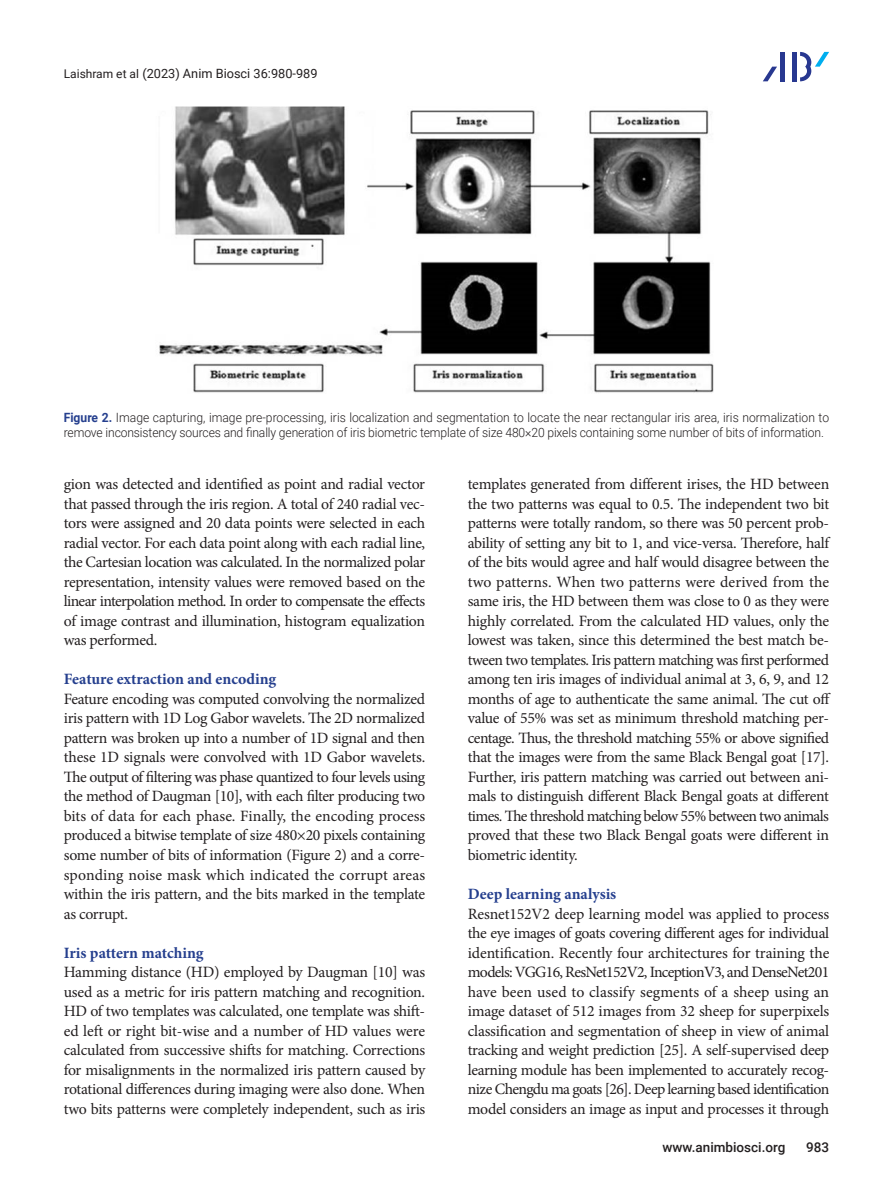
<style>
.page{position:relative;width:893px;height:1191px;background:#fff}
.page>*{position:absolute;margin:0;border:0;box-sizing:border-box;transform-origin:0 0}
.본문{font:15.75px/19.5px "Minion Pro";letter-spacing:-.02em;color:#231f20;text-align:justify}
.중제목{font:700 15.75px "Minion Pro";color:#253f8e}
.t1{font:500 13.5px "Roboto";color:#231f20}
.표_그림__제목{font:300 12.75px/15px "Roboto";letter-spacing:-.01em;color:#231f20;scale:.95 1}
.t2{font:12.75px "Roboto";color:#231f20}
.s1{font-size:12px}
.s2{font-weight:700;color:#253f8e}
</style>
<div class="page">
<div style="left:792px;top:52px;width:5px;height:29px;background:#283890"></div>
<hr style="left:781px;top:52px;width:4px;height:29px;background:#283890">
<svg style="left:763px;top:67px;width:14px;height:14px"></svg>
<svg style="left:800px;top:52px;width:29px;height:29px"></svg>
<img style="left:159px;top:106px;width:555px;height:287px">
<p class="t2" style="left:64px;top:65px;width:255px"><span class="s1">Laishram et al</span> (2023) Anim Biosci 36:980-989</p>
<p class="표_그림__제목" style="left:64px;top:409px;width:807px"><span class="s2">Figure 2.</span> Image capturing, image pre-processing, iris localization and segmentation to locate the near rectangular iris area, iris normalization to remove inconsistency sources and finally generation of iris biometric template of size 480×20 pixels containing some number of bits of information.</p>
<p class="본문" style="left:64px;top:474px;width:363px">gion was detected and identified as point and radial vector that passed through the iris region. A total of 240 radial vec&shy;tors were assigned and 20 data points were selected in each radial vector. For each data point along with each radial line, the Cartesian location was calculated. In the normalized polar representation, intensity values were removed based on the linear interpolation method. In order to compensate the effects of image contrast and illumination, histogram equalization was performed.</p>
<p class="중제목" style="left:64px;top:668px;width:214px">Feature extraction and encoding</p>
<p class="본문" style="left:64px;top:689px;width:363px">Feature encoding was computed convolving the normalized iris pattern with 1D Log Gabor wavelets. The 2D normalized pattern was broken up into a number of 1D signal and then these 1D signals were convolved with 1D Gabor wavelets.<br>The output of filtering was phase quantized to four levels using the method of Daugman [10], with each filter producing two bits of data for each phase. Finally, the encoding process produced a bitwise template of size 480×20 pixels containing some number of bits of information (Figure 2) and a corre&shy;sponding noise mask which indicated the corrupt areas within the iris pattern, and the bits marked in the template as corrupt.</p>
<p class="중제목" style="left:64px;top:941px;width:141px">Iris pattern matching</p>
<p class="본문" style="left:64px;top:962px;width:363px">Hamming distance (HD) employed by Daugman [10] was used as a metric for iris pattern matching and recognition.<br>HD of two templates was calculated, one template was shift&shy;ed left or right bit-wise and a number of HD values were calculated from successive shifts for matching. Corrections for misalignments in the normalized iris pattern caused by rotational differences during imaging were also done. When two bits patterns were completely independent, such as iris</p>
<p class="본문" style="left:468px;top:474px;width:364px">templates generated from different irises, the HD between the two patterns was equal to 0.5. The independent two bit patterns were totally random, so there was 50 percent prob&shy;ability of setting any bit to 1, and vice-versa. Therefore, half of the bits would agree and half would disagree between the two patterns. When two patterns were derived from the same iris, the HD between them was close to 0 as they were highly correlated. From the calculated HD values, only the lowest was taken, since this determined the best match be&shy;tween two templates. Iris pattern matching was first performed among ten iris images of individual animal at 3, 6, 9, and 12 months of age to authenticate the same animal. The cut off value of 55% was set as minimum threshold matching per&shy;centage. Thus, the threshold matching 55% or above signified that the images were from the same Black Bengal goat [17].<br>Further, iris pattern matching was carried out between ani&shy;mals to distinguish different Black Bengal goats at different times. The threshold matching below 55% between two animals proved that these two Black Bengal goats were different in biometric identity.</p>
<p class="중제목" style="left:468px;top:883px;width:150px">Deep learning analysis</p>
<p class="본문" style="left:468px;top:903px;width:363px">Resnet152V2 deep learning model was applied to process the eye images of goats covering different ages for individual identification. Recently four architectures for training the models: VGG16, ResNet152V2, InceptionV3, and DenseNet201 have been used to classify segments of a sheep using an image dataset of 512 images from 32 sheep for superpixels classification and segmentation of sheep in view of animal tracking and weight prediction [25]. A self-supervised deep learning module has been implemented to accurately recog&shy;nize Chengdu ma goats [26]. Deep learning based identification model considers an image as input and processes it through</p>
<p class="t1" style="left:662px;top:1137px;width:125px">www.animbiosci.org</p>
<p class="t1" style="left:806px;top:1137px;width:25px">983</p>
</div>
